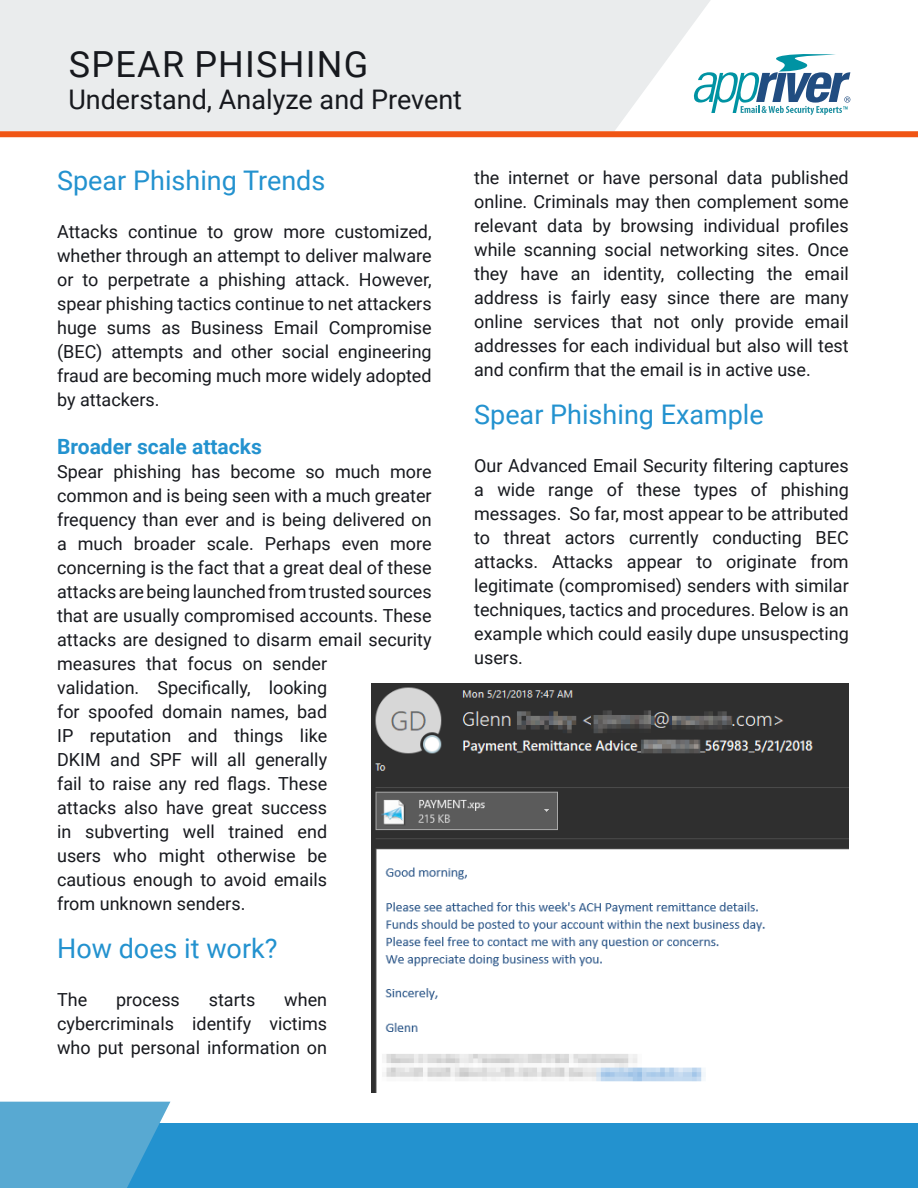
<style>
.page{position:relative;width:918px;height:1188px;background:#fff}
.page>*{position:absolute;margin:0;border:0;box-sizing:border-box;transform-origin:0 0}
.t1{font:36px "Roboto";letter-spacing:.035em;color:#17191e}
.t2{font:27px "Roboto";color:#2392cf}
.t3{font:27px "Roboto";color:#17191e}
.t4{font:700 21px "Roboto";color:#2392cf}
.t5{font:18px/24px "Roboto";color:#17191e;text-align:justify}
</style>
<div class="page">
<div style="left:0;top:0;width:918px;height:131px;background:#eaeced"></div>
<div style="left:0;top:1123px;width:918px;height:65px;background:#2392cf"></div>
<svg style="left:0;top:1102px;width:170px;height:86px"></svg>
<div style="left:0;top:131px;width:918px;height:6px;background:#f05514"></div>
<svg style="left:615px;top:0;width:303px;height:131px"></svg>
<img style="left:371px;top:684px;width:478px;height:409px">
<h1 class="t1" style="left:69px;top:39px;width:301px">SPEAR PHISHING</h1>
<h2 class="t3" style="left:68px;top:81px;width:395px">Understand, Analyze and Prevent</h2>
<h2 class="t2" style="left:57px;top:162px;width:270px">Spear Phishing Trends</h2>
<p class="t5" style="left:57px;top:219px;width:376px">Attacks continue to grow more customized, whether through an attempt to deliver malware or to perpetrate a phishing attack. However, spear phishing tactics continue to net attackers huge sums as Business Email Compromise (BEC) attempts and other social engineering fraud are becoming much more widely adopted by attackers.</p>
<p class="t4" style="left:57px;top:432px;width:206px">Broader scale attacks</p>
<p class="t5" style="left:57px;top:459px;width:376px;text-align:left">Spear phishing has become so much more common and is being seen with a much greater frequency than ever and is being delivered on a much broader scale. Perhaps even more concerning is the fact that a great deal of these attacks are being launched from trusted sources that are usually compromised accounts. These attacks are designed to disarm email security measures that focus on sender<br>validation. Specifically, looking<br>for spoofed domain names, bad<br>IP reputation and things like<br>DKIM and SPF will all generally<br>fail to raise any red flags. These<br>attacks also have great success<br>in subverting well trained end<br>users who might otherwise be<br>cautious enough to avoid emails<br>from unknown senders.</p>
<h2 class="t2" style="left:57px;top:930px;width:222px">How does it work?</h2>
<p class="t5" style="left:57px;top:987px;width:32px">The</p>
<p class="t5" style="left:116px;top:987px;width:65px">process</p>
<p class="t5" style="left:209px;top:987px;width:48px">starts</p>
<p class="t5" style="left:57px;top:987px;width:272px;text-indent:227px">when cybercriminals identify victims who put personal information on</p>
<p class="t5" style="left:474px;top:165px;width:376px">the internet or have personal data published online. Criminals may then complement some relevant data by browsing individual profiles while scanning social networking sites. Once they have an identity, collecting the email address is fairly easy since there are many online services that not only provide email addresses for each individual but also will test and confirm that the email is in active use.</p>
<h2 class="t2" style="left:474px;top:395px;width:291px">Spear Phishing Example</h2>
<p class="t5" style="left:474px;top:453px;width:376px">Our Advanced Email Security filtering captures a wide range of these types of phishing messages. So far, most appear to be attributed to threat actors currently conducting BEC attacks. Attacks appear to originate from legitimate (compromised) senders with similar techniques, tactics and procedures. Below is an example which could easily dupe unsuspecting users.</p>
</div>
